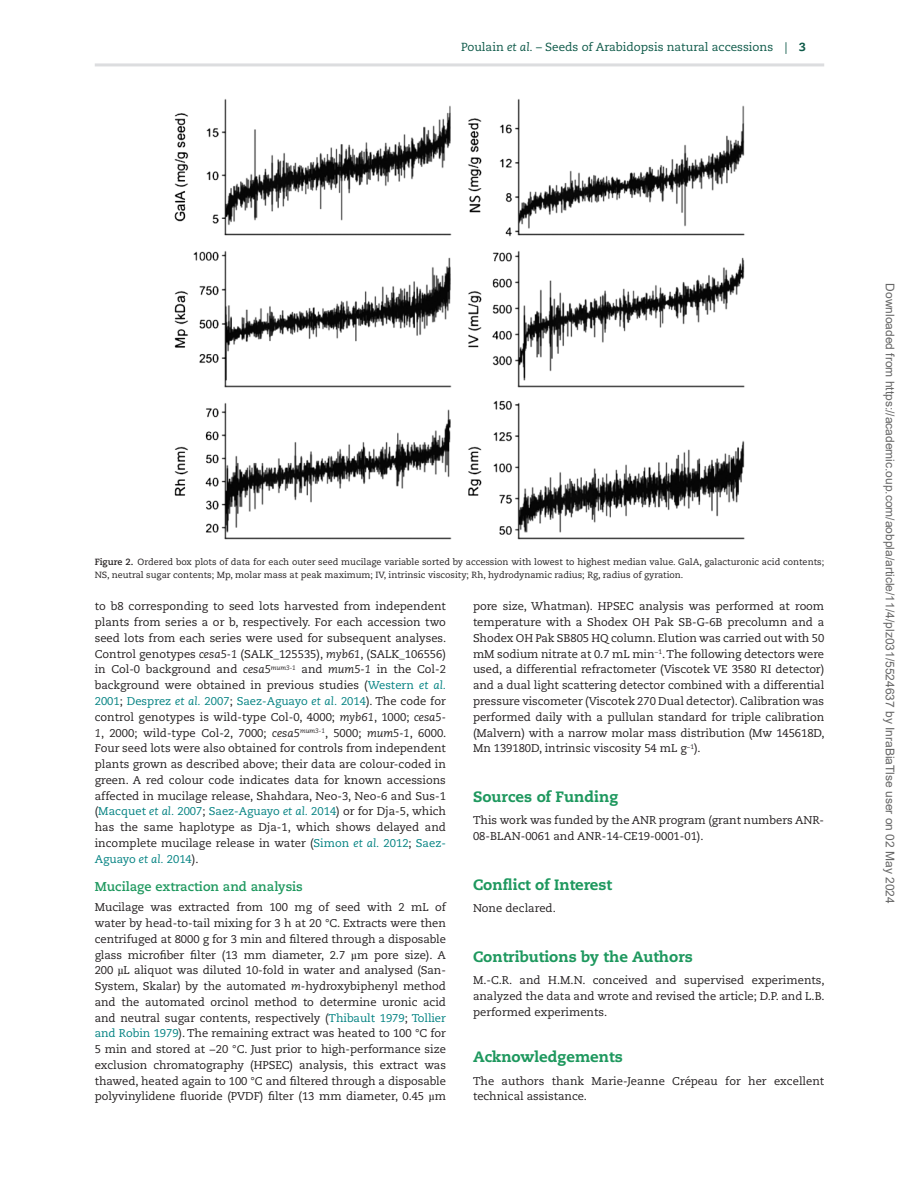
<style>
.page{position:relative;width:919px;height:1187px;background:#fff}
.page>*{position:absolute;margin:0;border:0;box-sizing:border-box;transform-origin:0 0}
.t1{font:800 15px "Caecilia LT Std";color:#1e985e}
.t2{font:700 12.75px "Caecilia LT Std";color:#1e985e}
.t3{font:12px "Arial";color:#666}
.t4{font:11.7px "Caecilia LT Std";color:#0d5948}
.t5{font:11.25px/15.8px "Caecilia LT Std";color:#231f20;text-align:justify}
.t6{font:9px/13.5px "Caecilia LT Std";color:#231f20}
.s1{font-style:italic}
.s2{font-weight:800}
.s3{font-weight:700}
.s4{color:#008181}
.s5{font-style:italic;color:#008181}
.s6{font-family:"Gandhari Unicode"}
</style>
<div class="page">
<hr style="left:95px;top:63px;width:729px;height:3px;background:#dcdddf">
<img style="left:174px;top:99px;width:571px;height:441px">
<p class="t4" style="left:461px;top:41px;width:346px">Poulain <span class="s1">et al.</span> – Seeds of Arabidopsis natural accessions | <span class="s2">3</span></p>
<p class="t6" style="left:95px;top:555px;width:730px"><span class="s3">Figure 2.</span> Ordered box plots of data for each outer seed mucilage variable sorted by accession with lowest to highest median value. GalA, galacturonic acid contents;<br>NS, neutral sugar contents; Mp, molar mass at peak maximum; IV, intrinsic viscosity; Rh, hydrodynamic radius; Rg, radius of gyration.</p>
<p class="t5" style="left:95px;top:599px;width:353px">to b8 corresponding to seed lots harvested from independent plants from series a or b, respectively. For each accession two seed lots from each series were used for subsequent analyses.<br>Control genotypes <span class="s1">cesa5-1</span> (SALK_125535), <span class="s1">myb61</span>, (SALK_106556) in Col-0 background and <span class="s1">cesa5</span><sup>mum3-1</sup> and <span class="s1">mum5-1</span> in the Col-2 background were obtained in previous studies (<span class="s4">Western</span> <span class="s5">et al.<br></span><span class="s4">2001</span>; <span class="s4">Desprez</span> <span class="s5">et al.</span> <span class="s4">2007</span>; <span class="s4">Saez-Aguayo</span> <span class="s5">et al.</span> <span class="s4">2014</span>). The code for control genotypes is wild-type Col-0, 4000; <span class="s1">myb61</span>, 1000; <span class="s1">cesa5- 1</span>, 2000; wild-type Col-2, 7000; <span class="s1">cesa5</span><sup>mum3-1</sup>, 5000; <span class="s1">mum5-1</span>, 6000.<br>Four seed lots were also obtained for controls from independent plants grown as described above; their data are colour-coded in green. A red colour code indicates data for known accessions affected in mucilage release, Shahdara, Neo-3, Neo-6 and Sus-1 (<span class="s4">Macquet</span> <span class="s5">et al.</span> <span class="s4">2007</span>; <span class="s4">Saez-Aguayo</span> <span class="s5">et al.</span> <span class="s4">2014</span>) or for Dja-5, which has the same haplotype as Dja-1, which shows delayed and incomplete mucilage release in water (<span class="s4">Simon</span> <span class="s5">et al.</span> <span class="s4">2012</span>; <span class="s4">Saez-Aguayo</span> <span class="s5">et al.</span> <span class="s4">2014</span>).</p>
<p class="t2" style="left:95px;top:879px;width:210px">Mucilage extraction and analysis</p>
<p class="t5" style="left:95px;top:899px;width:353px">Mucilage was extracted from 100 mg of seed with 2 mL of water by head-to-tail mixing for 3 h at 20 °C. Extracts were then centrifuged at 8000 g for 3 min and filtered through a disposable glass microfiber filter (13 mm diameter, 2.7 <span class="s6">µ</span>m pore size). A 200 <span class="s6">µ</span>L aliquot was diluted 10-fold in water and analysed (San-System, Skalar) by the automated <span class="s1">m</span>-hydroxybiphenyl method and the automated orcinol method to determine uronic acid and neutral sugar contents, respectively (<span class="s4">Thibault 1979</span>; <span class="s4">Tollier and Robin 1979</span>). The remaining extract was heated to 100 °C for 5 min and stored at −20 °C. Just prior to high-performance size exclusion chromatography (HPSEC) analysis, this extract was thawed, heated again to 100 °C and filtered through a disposable polyvinylidene fluoride (PVDF) filter (13 mm diameter, 0.45 <span class="s6">µ</span>m</p>
<p class="t5" style="left:473px;top:599px;width:353px">pore size, Whatman). HPSEC analysis was performed at room temperature with a Shodex OH Pak SB-G-6B precolumn and a Shodex OH Pak SB805 HQ column. Elution was carried out with 50 mM sodium nitrate at 0.7 mL min<sup>−1</sup>. The following detectors were used, a differential refractometer (Viscotek VE 3580 RI detector) and a dual light scattering detector combined with a differential pressure viscometer (Viscotek 270 Dual detector). Calibration was performed daily with a pullulan standard for triple calibration (Malvern) with a narrow molar mass distribution (Mw 145618D, Mn 139180D, intrinsic viscosity 54 mL g<sup>−1</sup>).</p>
<h1 class="t1" style="left:473px;top:787px;width:147px">Sources of Funding</h1>
<p class="t5" style="left:473px;top:812px;width:353px">This work was funded by the ANR program (grant numbers ANR-<br>08-BLAN-0061 and ANR-14-CE19-0001-01).</p>
<h1 class="t1" style="left:473px;top:875px;width:141px">Conflict of Interest</h1>
<p class="t5" style="left:473px;top:900px;width:84px">None declared.</p>
<h1 class="t1" style="left:473px;top:947px;width:221px">Contributions by the Authors</h1>
<p class="t5" style="left:473px;top:972px;width:353px">M.-C.R. and H.M.N. conceived and supervised experiments, analyzed the data and wrote and revised the article; D.P. and L.B. performed experiments.</p>
<h1 class="t1" style="left:473px;top:1047px;width:151px">Acknowledgements</h1>
<p class="t5" style="left:473px;top:1073px;width:353px">The authors thank Marie-Jeanne Crépeau for her excellent technical assistance.</p>
<p class="t3" style="left:894px;top:283px;width:621px;rotate:90deg">Downloaded from https://academic.oup.com/aobpla/article/11/4/plz031/5524637 by InraBiaTlse user on 02 May 2024</p>
</div>
